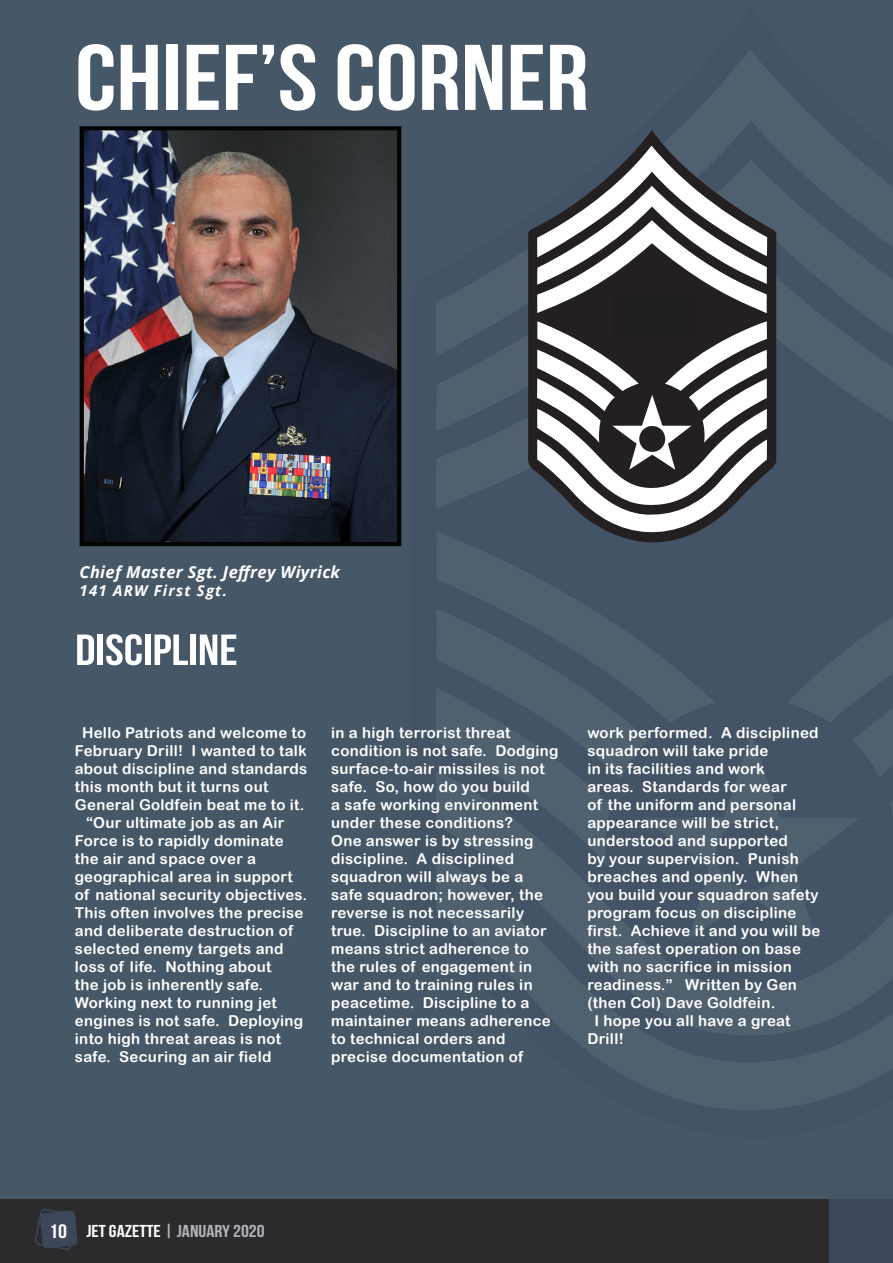
<style>
.page{position:relative;width:893px;height:1263px;background:#fff}
.page>*{position:absolute;margin:0;border:0;box-sizing:border-box;transform-origin:0 0}
.t1{font:93px "Bebas Neue";color:#fff;scale:1.15 1}
.t2{font:43.5px "Bebas Neue";color:#fff;scale:1.15 1}
.t3{font:19.5px "Bebas Neue";color:#fff;scale:1.15 1}
.t4{font:17.25px "Bebas Neue";color:#b2b3b7;scale:1.15 1}
.t5{font:italic 700 16.5px "Open Sans";letter-spacing:.02em;color:#fff}
.t6{font:15px/18px "Arial Rounded MT Bold";letter-spacing:.02em;color:#fff}
.t7{font:italic 700 15px "Open Sans";letter-spacing:.08em;color:#fff}
.s1{color:#fff}
</style>
<div class="page">
<div style="left:0;top:1198px;width:893px;height:65px;background:#2c2a2c"></div>
<div style="left:829px;top:1198px;width:64px;height:65px;background:#3c4759"></div>
<svg style="left:35px;top:1209px;width:43px;height:41px"></svg>
<div style="left:0;top:0;width:893px;height:1198px;background:#465767"></div>
<img style="left:85px;top:131px;width:311px;height:410px">
<div style="left:80px;top:126px;width:321px;height:420px;border:4px solid #040503"></div>
<svg style="left:528px;top:146px;width:249px;height:397px"></svg>
<div style="left:611px;top:294px;width:83px;height:48px;background:#211e1f"></div>
<hr style="left:892px;top:437px;width:1px;height:762px;background:#369">
<p class="t1" style="left:75px;top:27px;width:448px">CHIEF’S CORNER</p>
<p class="t5" style="left:80px;top:560px;width:262px">Chief Master Sgt. Jeffrey Wiyrick</p>
<p class="t7" style="left:80px;top:580px;width:149px">141 ARW First Sgt.</p>
<p class="t2" style="left:75px;top:626px;width:143px">DISCIPLINE</p>
<p class="t6" style="left:75px;top:723px;width:234px;text-indent:7px">Hello Patriots and welcome to<br>February Drill! I wanted to talk about discipline and standards this month but it turns out<br>General Goldfein beat me to it.</p>
<p class="t6" style="left:75px;top:813px;width:234px;text-indent:11px">“Our ultimate job as an Air<br>Force is to rapidly dominate the air and space over a geographical area in support of national security objectives.<br>This often involves the precise and deliberate destruction of selected enemy targets and loss of life. Nothing about<br>the job is inherently safe.<br>Working next to running jet engines is not safe. Deploying into high threat areas is not safe. Securing an air field</p>
<p class="t6" style="left:331px;top:723px;width:229px">in a high terrorist threat condition is not safe. Dodging surface-to-air missiles is not safe. So, how do you build<br>a safe working environment under these conditions?<br>One answer is by stressing discipline. A disciplined squadron will always be a safe squadron; however, the reverse is not necessarily true. Discipline to an aviator means strict adherence to<br>the rules of engagement in war and to training rules in peacetime. Discipline to a maintainer means adherence to technical orders and precise documentation of</p>
<p class="t6" style="left:587px;top:723px;width:235px">work performed. A disciplined squadron will take pride<br>in its facilities and work<br>areas. Standards for wear<br>of the uniform and personal appearance will be strict, understood and supported<br>by your supervision. Punish breaches and openly. When you build your squadron safety program focus on discipline first. Achieve it and you will be the safest operation on base with no sacrifice in mission readiness.” Written by Gen (then Col) Dave Goldfein.</p>
<p class="t6" style="left:587px;top:1011px;width:205px;text-indent:7px">I hope you all have a great<br>Drill!</p>
<p class="t4" style="left:164px;top:1221px;width:89px">| JANUARY 2020</p>
<p class="t3" style="left:49px;top:1220px;width:17px">08</p>
<p class="t3" style="left:49px;top:1220px;width:17px">10</p>
<p class="t4" style="left:86px;top:1221px;width:172px"><span class="s1">JET GAZETTE</span> SEPTEMBER 18</p>
</div>
